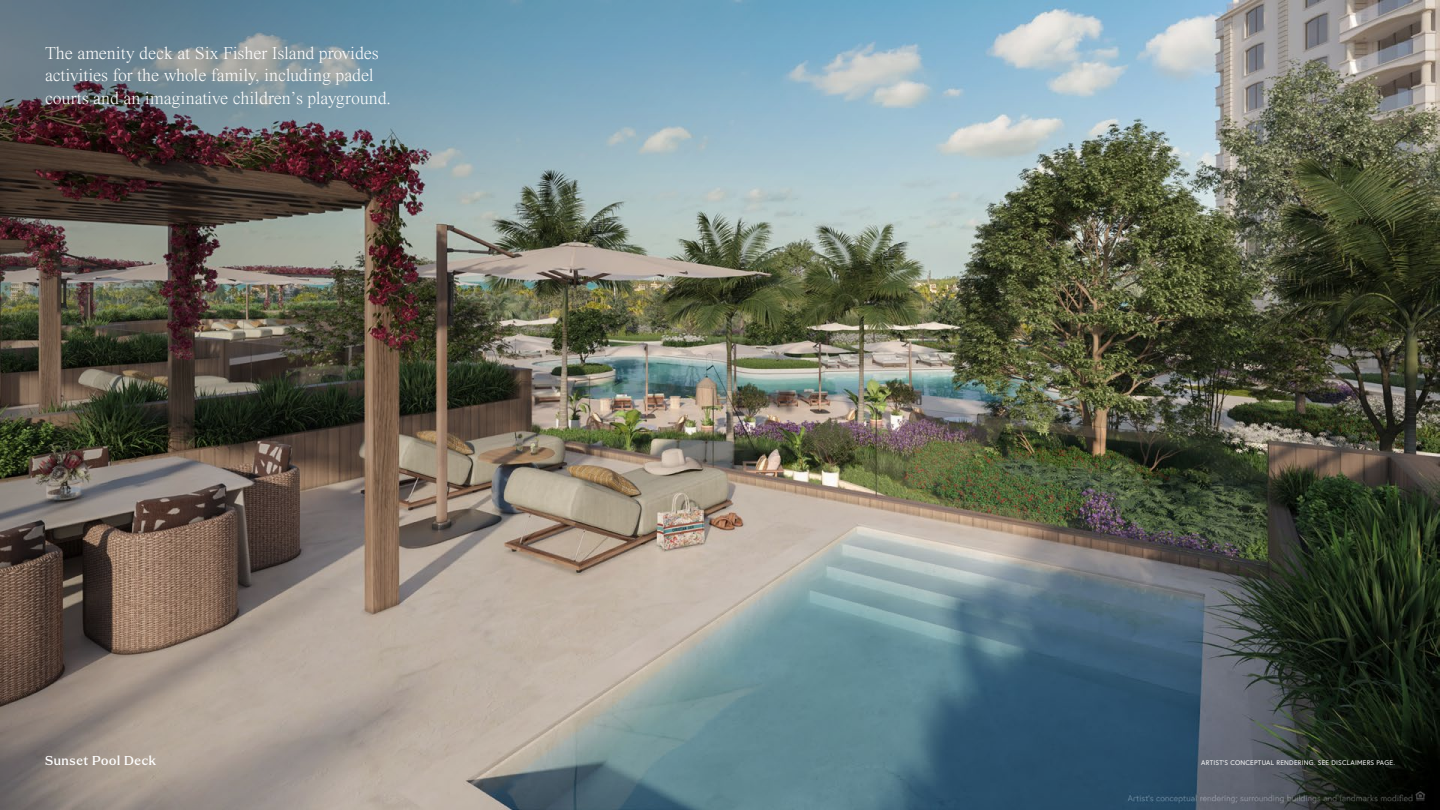
<style>
.page{position:relative;width:1440px;height:810px;background:#fff}
.page>*{position:absolute;margin:0;border:0;box-sizing:border-box;transform-origin:0 0}
.t1{font:300 18px/22.5px "Times Now";letter-spacing:-.005em;color:#fff}
.t2{font:500 13.5px "Apris";letter-spacing:.05em;color:#fff}
.t3{font:6.75px "Europa";letter-spacing:.03em;color:#fff}
</style>
<div class="page">
<img style="left:0;top:0;width:1440px;height:810px">
<p class="t1" style="left:45px;top:42px;width:348px">The amenity deck at Six Fisher Island provides activities for the whole family, including padel courts and an imaginative children’s playground.</p>
<p class="t2" style="left:45px;top:753px;width:113px">Sunset Pool Deck</p>
<p class="t3" style="left:1201px;top:758px;width:195px">ARTIST’S CONCEPTUAL RENDERING. SEE DISCLAIMERS PAGE.</p>
</div>
